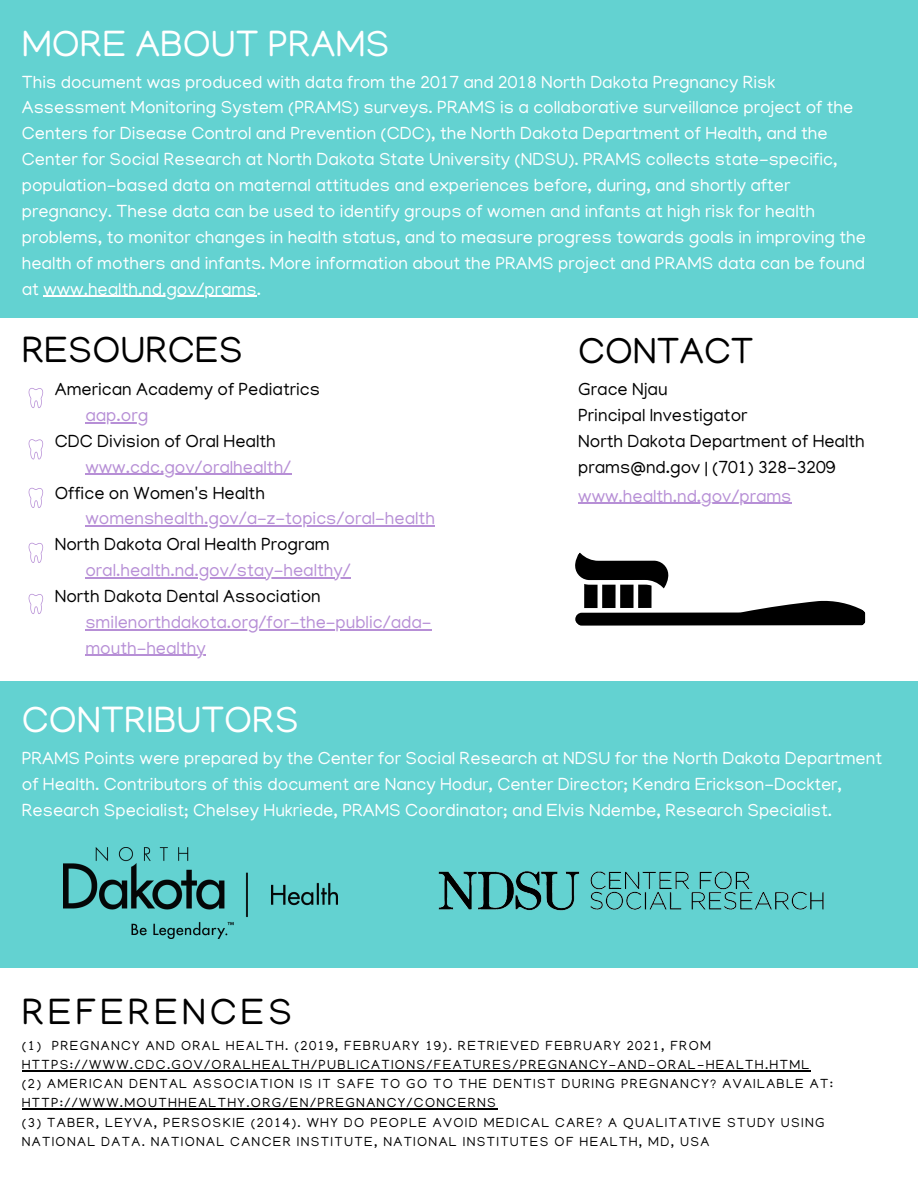
<style>
.page{position:relative;width:918px;height:1188px;background:#fff}
.page>*{position:absolute;margin:0;border:0;box-sizing:border-box;transform-origin:0 0}
.t1{font:37.5px "Manjari";color:#fff}
.t2{font:37.5px "Manjari";letter-spacing:.1em;color:#000}
.t3{font:37.5px "Manjari";color:#000}
.t4{font:37.2px "Manjari";color:#000}
.t5{font:18px/25.8px "Manjari";color:#fff}
.t6{font:18px "Manjari";color:#000}
.t7{font:18px/25.8px "Manjari";color:#b78fd6}
.t8{font:13.5px/19.2px "Manjari";letter-spacing:.1em;color:#000}
</style>
<div class="page">
<div style="left:0;top:682px;width:918px;height:286px;background:#63d2d1"></div>
<img style="left:438px;top:871px;width:386px;height:40px">
<img style="left:63px;top:848px;width:275px;height:91px">
<div style="left:0;top:0;width:918px;height:317px;background:#63d2d1"></div>
<hr style="left:43px;top:296px;width:214px;height:1px;background:#fff">
<svg style="left:29px;top:439px;width:14px;height:20px"></svg>
<svg style="left:29px;top:488px;width:14px;height:20px"></svg>
<svg style="left:29px;top:543px;width:14px;height:20px"></svg>
<svg style="left:29px;top:594px;width:14px;height:20px"></svg>
<svg style="left:29px;top:388px;width:14px;height:20px"></svg>
<hr style="left:85px;top:422px;width:63px;height:1px;background:#b78fd6">
<hr style="left:85px;top:474px;width:207px;height:1px;background:#b78fd6">
<hr style="left:85px;top:526px;width:350px;height:1px;background:#b78fd6">
<hr style="left:85px;top:577px;width:266px;height:1px;background:#b78fd6">
<hr style="left:85px;top:629px;width:347px;height:1px;background:#b78fd6">
<hr style="left:85px;top:655px;width:121px;height:1px;background:#b78fd6">
<hr style="left:22px;top:1070px;width:789px;height:1px;background:#000">
<hr style="left:22px;top:1109px;width:475px;height:1px;background:#000">
<svg style="left:572px;top:502px;width:299px;height:180px"></svg>
<svg style="left:572px;top:515px;width:105px;height:111px"></svg>
<p class="t1" style="left:22px;top:28px;width:369px">MORE ABOUT PRAMS</p>
<p class="t5" style="left:22px;top:71px;width:846px">This document was produced with data from the 2017 and 2018 North Dakota Pregnancy Risk Assessment Monitoring System (PRAMS) surveys. PRAMS is a collaborative surveillance project of the Centers for Disease Control and Prevention (CDC), the North Dakota Department of Health, and the Center for Social Research at North Dakota State University (NDSU). PRAMS collects state-specific, population-based data on maternal attitudes and experiences before, during, and shortly after pregnancy. These data can be used to identify groups of women and infants at high risk for health problems, to monitor changes in health status, and to measure progress towards goals in improving the health of mothers and infants. More information about the PRAMS project and PRAMS data can be found at www.health.nd.gov/prams.</p>
<p class="t3" style="left:22px;top:335px;width:223px">RESOURCES</p>
<p class="t6" style="left:55px;top:382px;width:267px">American Academy of Pediatrics</p>
<p class="t7" style="left:85px;top:405px;width:64px">aap.org</p>
<p class="t6" style="left:55px;top:434px;width:222px">CDC Division of Oral Health</p>
<p class="t7" style="left:85px;top:456px;width:207px">www.cdc.gov/oralhealth/</p>
<p class="t6" style="left:55px;top:485px;width:212px">Office on Women's Health</p>
<p class="t7" style="left:85px;top:508px;width:351px">womenshealth.gov/a-z-topics/oral-health</p>
<p class="t6" style="left:55px;top:537px;width:277px">North Dakota Oral Health Program</p>
<p class="t7" style="left:85px;top:560px;width:267px">oral.health.nd.gov/stay-healthy/</p>
<p class="t6" style="left:55px;top:589px;width:268px">North Dakota Dental Association</p>
<p class="t7" style="left:85px;top:612px;width:348px">smilenorthdakota.org/for-the-public/ada&shy;mouth-healthy</p>
<p class="t4" style="left:578px;top:335px;width:177px">CONTACT</p>
<p class="t6" style="left:578px;top:382px;width:91px">Grace Njau</p>
<p class="t6" style="left:578px;top:408px;width:171px">Principal Investigator</p>
<p class="t6" style="left:578px;top:434px;width:288px">North Dakota Department of Health</p>
<p class="t6" style="left:578px;top:460px;width:259px">prams@nd.gov | (701) 328-3209</p>
<p class="t7" style="left:578px;top:486px;width:215px">www.health.nd.gov/prams</p>
<p class="t1" style="left:22px;top:705px;width:279px">CONTRIBUTORS</p>
<p class="t5" style="left:22px;top:748px;width:862px">PRAMS Points were prepared by the Center for Social Research at NDSU for the North Dakota Department of Health. Contributors of this document are Nancy Hodur, Center Director; Kendra Erickson-Dockter,<br>Research Specialist; Chelsey Hukriede, PRAMS Coordinator; and Elvis Ndembe, Research Specialist.</p>
<p class="t2" style="left:22px;top:996px;width:272px">REFERENCES</p>
<p class="t8" style="left:22px;top:1038px;width:789px">(1) PREGNANCY AND ORAL HEALTH. (2019, FEBRUARY 19). RETRIEVED FEBRUARY 2021, FROM<br>HTTPS://WWW.CDC.GOV/ORALHEALTH/PUBLICATIONS/FEATURES/PREGNANCY-AND-ORAL-HEALTH.HTML</p>
<p class="t8" style="left:22px;top:1076px;width:813px">(2) AMERICAN DENTAL ASSOCIATION IS IT SAFE TO GO TO THE DENTIST DURING PREGNANCY? AVAILABLE AT:</p>
<p class="t8" style="left:22px;top:1095px;width:476px">HTTP://WWW.MOUTHHEALTHY.ORG/EN/PREGNANCY/CONCERNS</p>
<p class="t8" style="left:22px;top:1115px;width:804px">(3) TABER, LEYVA, PERSOSKIE (2014). WHY DO PEOPLE AVOID MEDICAL CARE? A QUALITATIVE STUDY USING<br>NATIONAL DATA. NATIONAL CANCER INSTITUTE, NATIONAL INSTITUTES OF HEALTH, MD, USA</p>
</div>
